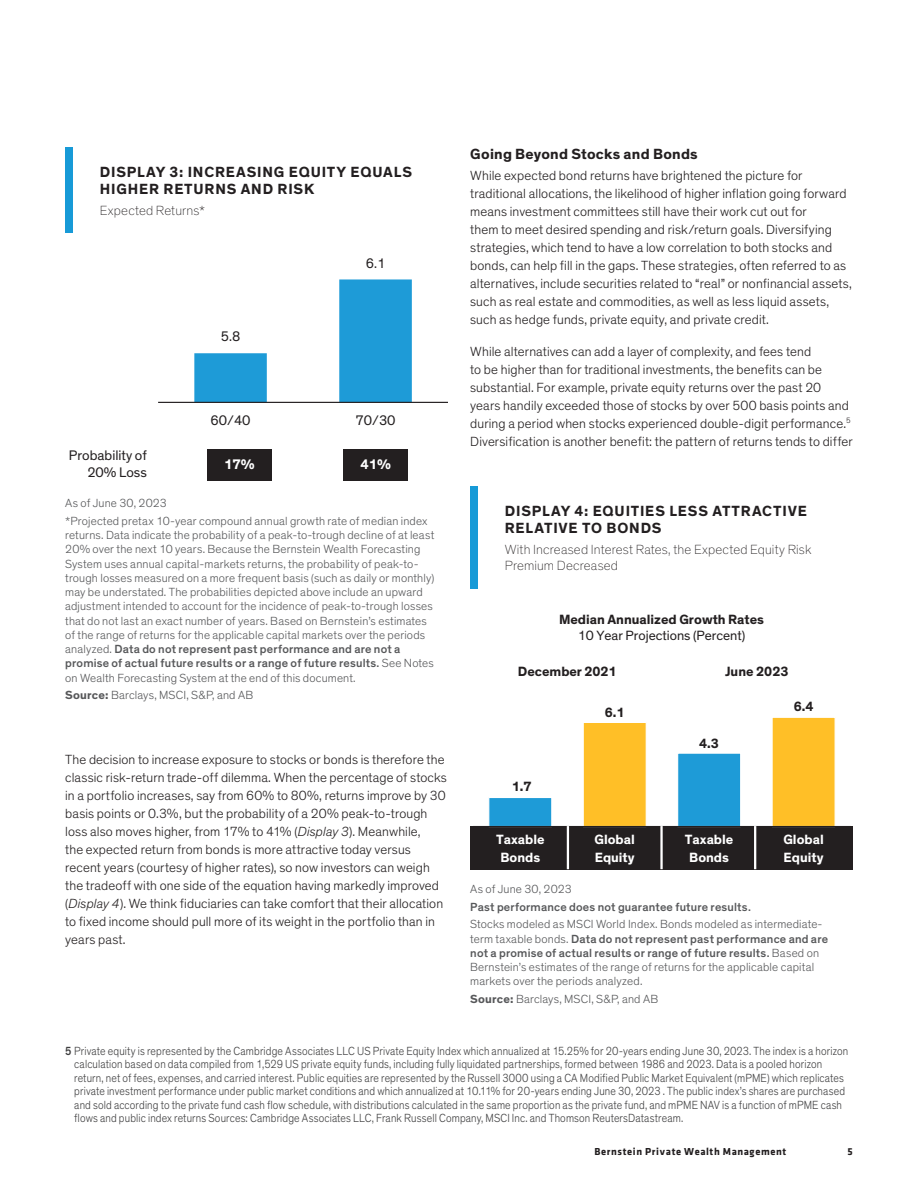
<style>
.page{position:relative;width:918px;height:1188px;background:#fff}
.page>*{position:absolute;margin:0;border:0;box-sizing:border-box;transform-origin:0 0}
.Display_Title_10_11{font:700 15px/16.5px "Theinhardt";letter-spacing:.055em;color:#231f20}
.Subhead_Level_1_Theinhardt_10_12{font:700 15px "Theinhardt";letter-spacing:.015em;color:#231f20}
.t1{font:14.1px/17px "Theinhardt";color:#231f20;text-align:right}
.t2{font:700 14.1px "Theinhardt";color:#fff}
.t3{font:700 13.65px/16.4px "Theinhardt";color:#231f20;text-align:center}
.t4{font:700 13.65px/18px "Theinhardt";color:#fff;text-align:center}
.Body_Copy_9_12{font:300 13.5px/18px "Theinhardt";letter-spacing:.01em;color:#231f20}
.Display_Subtitle_9_11{font:100 13.5px/16.5px "Theinhardt";letter-spacing:.01em;color:#231f20}
.Display_Footnote_8_9_5{font:300 12px/14.2px "Theinhardt";letter-spacing:.015em;color:#57585a}
.t5{font:300 12px/13.5px "Theinhardt";letter-spacing:.015em;color:#3e3e3f;scale:.9 1}
.Display_Footnote_8_9_5-2{font:500 12px "Theinhardt";letter-spacing:.015em;color:#57585a}
.t6{font:700 10.5px "Klavika";letter-spacing:.06em;color:#231f20}
.s1{font-weight:500}
.s2{font-weight:700}
.s3{font-style:italic}
.s4{font-weight:400}
</style>
<div class="page">
<div style="left:65px;top:147px;width:8px;height:86px;background:#179ad7"></div>
<div style="left:207px;top:449px;width:65px;height:31px;background:#231f20"></div>
<div style="left:344px;top:449px;width:64px;height:31px;background:#231f20"></div>
<svg style="left:194px;top:279px;width:218px;height:123px"></svg>
<hr style="left:158px;top:402px;width:290px;height:1px;background:#231f20">
<div style="left:470px;top:486px;width:8px;height:102px;background:#179ad7"></div>
<div style="left:470px;top:826px;width:383px;height:43px;background:#231f20"></div>
<svg style="left:488px;top:717px;width:348px;height:111px"></svg>
<hr style="left:473px;top:826px;width:378px;height:1px;background:#231f20">
<hr style="left:567px;top:826px;width:2px;height:43px;background:#fff">
<hr style="left:660px;top:826px;width:3px;height:43px;background:#fff">
<hr style="left:754px;top:826px;width:2px;height:43px;background:#fff">
<p class="Display_Title_10_11" style="left:100px;top:164px;width:314px">DISPLAY 3: INCREASING EQUITY EQUALS<br>HIGHER RETURNS AND RISK</p>
<p class="Display_Subtitle_9_11" style="left:100px;top:202px;width:107px">Expected Returns*</p>
<p class="t1" style="left:221px;top:328px;width:21px">5.8</p>
<p class="t1" style="left:366px;top:255px;width:21px">6.1</p>
<p class="t1" style="left:69px;top:447px;width:80px">Probability of<br>20% Loss</p>
<p class="t1" style="left:211px;top:412px;width:42px">60/40</p>
<p class="t1" style="left:356px;top:412px;width:42px">70/30</p>
<p class="t2" style="left:224px;top:455px;width:32px">17%</p>
<p class="t2" style="left:361px;top:455px;width:32px">41%</p>
<p class="Display_Footnote_8_9_5" style="left:65px;top:496px;width:103px">As of June 30, 2023</p>
<p class="Display_Footnote_8_9_5" style="left:65px;top:514px;width:371px">*Projected pretax 10-year compound annual growth rate of median index returns. Data indicate the probability of a peak-to-trough decline of at least 20% over the next 10 years. Because the Bernstein Wealth Forecasting System uses annual capital-markets returns, the probability of peak-to&shy;trough losses measured on a more frequent basis (such as daily or monthly) may be understated. The probabilities depicted above include an upward adjustment intended to account for the incidence of peak-to-trough losses that do not last an exact number of years. Based on Bernstein’s estimates of the range of returns for the applicable capital markets over the periods analyzed. <span class="s1">Data do not represent past performance and are not a promise of actual future results or a range of future results.</span> See Notes on Wealth Forecasting System at the end of this document.</p>
<p class="Display_Footnote_8_9_5" style="left:65px;top:688px;width:189px"><span class="s2">Source:</span> Barclays, MSCI, S&amp;P, and AB</p>
<p class="Body_Copy_9_12" style="left:65px;top:751px;width:383px">The decision to increase exposure to stocks or bonds is therefore the classic risk-return trade-off dilemma. When the percentage of stocks in a portfolio increases, say from 60% to 80%, returns improve by 30 basis points or 0.3%, but the probability of a 20% peak-to-trough loss also moves higher, from 17% to 41% (<span class="s3">Display 3</span>). Meanwhile,<br>the expected return from bonds is more attractive today versus recent years (courtesy of higher rates), so now investors can weigh the tradeoff with one side of the equation having markedly improved (<span class="s3">Display 4</span>). We think fiduciaries can take comfort that their allocation to fixed income should pull more of its weight in the portfolio than in years past.</p>
<p class="Subhead_Level_1_Theinhardt_10_12" style="left:470px;top:145px;width:229px">Going Beyond Stocks and Bonds</p>
<p class="Body_Copy_9_12" style="left:470px;top:167px;width:383px">While expected bond returns have brightened the picture for traditional allocations, the likelihood of higher inflation going forward means investment committees still have their work cut out for<br>them to meet desired spending and risk/return goals. Diversifying strategies, which tend to have a low correlation to both stocks and bonds, can help fill in the gaps. These strategies, often referred to as alternatives, include securities related to “real” or nonfinancial assets, such as real estate and commodities, as well as less liquid assets, such as hedge funds, private equity, and private credit.</p>
<p class="Body_Copy_9_12" style="left:470px;top:343px;width:384px">While alternatives can add a layer of complexity, and fees tend<br>to be higher than for traditional investments, the benefits can be substantial. For example, private equity returns over the past 20 years handily exceeded those of stocks by over 500 basis points and during a period when stocks experienced double-digit performance.<sup>5<br></sup>Diversification is another benefit: the pattern of returns tends to differ</p>
<p class="Display_Title_10_11" style="left:505px;top:503px;width:304px">DISPLAY 4: EQUITIES LESS ATTRACTIVE<br>RELATIVE TO BONDS</p>
<p class="Display_Subtitle_9_11" style="left:505px;top:541px;width:308px">With Increased Interest Rates, the Expected Equity Risk<br>Premium Decreased</p>
<p class="t3" style="left:559px;top:612px;width:207px">Median Annualized Growth Rates<br><span class="s4">10 Year Projections (Percent)</span></p>
<p class="t3" style="left:518px;top:664px;width:100px">December 2021</p>
<p class="t3" style="left:725px;top:664px;width:65px">June 2023</p>
<p class="t3" style="left:512px;top:779px;width:21px">1.7</p>
<p class="t3" style="left:605px;top:705px;width:21px">6.1</p>
<p class="t3" style="left:699px;top:735px;width:21px">4.3</p>
<p class="t3" style="left:794px;top:699px;width:21px">6.4</p>
<p class="t4" style="left:496px;top:830px;width:50px">Taxable<br>Bonds</p>
<p class="t4" style="left:595px;top:830px;width:42px;text-align:left">Global<br>Equity</p>
<p class="t4" style="left:685px;top:830px;width:50px">Taxable<br>Bonds</p>
<p class="t4" style="left:783px;top:830px;width:42px;text-align:left">Global<br>Equity</p>
<p class="Display_Footnote_8_9_5" style="left:470px;top:882px;width:103px">As of June 30, 2023</p>
<p class="Display_Footnote_8_9_5-2" style="left:470px;top:899px;width:282px">Past performance does not guarantee future results.</p>
<p class="Display_Footnote_8_9_5" style="left:470px;top:917px;width:359px">Stocks modeled as MSCI World Index. Bonds modeled as intermediate&shy;term taxable bonds. <span class="s1">Data do not represent past performance and are not a promise of actual results or range of future results.</span> Based on Bernstein’s estimates of the range of returns for the applicable capital markets over the periods analyzed.</p>
<p class="Display_Footnote_8_9_5" style="left:470px;top:992px;width:189px"><span class="s2">Source:</span> Barclays, MSCI, S&amp;P, and AB</p>
<p class="t5" style="left:74px;top:1044px;width:861px;text-indent:-9px"><span class="s1">5</span> Private equity is represented by the Cambridge Associates LLC US Private Equity Index which annualized at 15.25% for 20-years ending June 30, 2023. The index is a horizon calculation based on data compiled from 1,529 US private equity funds, including fully liquidated partnerships, formed between 1986 and 2023. Data is a pooled horizon return, net of fees, expenses, and carried interest. Public equities are represented by the Russell 3000 using a CA Modified Public Market Equivalent (mPME) which replicates private investment performance under public market conditions and which annualized at 10.11% for 20-years ending June 30, 2023 . The public index’s shares are purchased and sold according to the private fund cash flow schedule, with distributions calculated in the same proportion as the private fund, and mPME NAV is a function of mPME cash flows and public index returns Sources: Cambridge Associates LLC, Frank Russell Company, MSCI Inc. and Thomson ReutersDatastream.</p>
<p class="t6" style="left:595px;top:1144px;width:193px">Bernstein Private Wealth Management</p>
<p class="t6" style="left:848px;top:1144px;width:7px">5</p>
</div>
